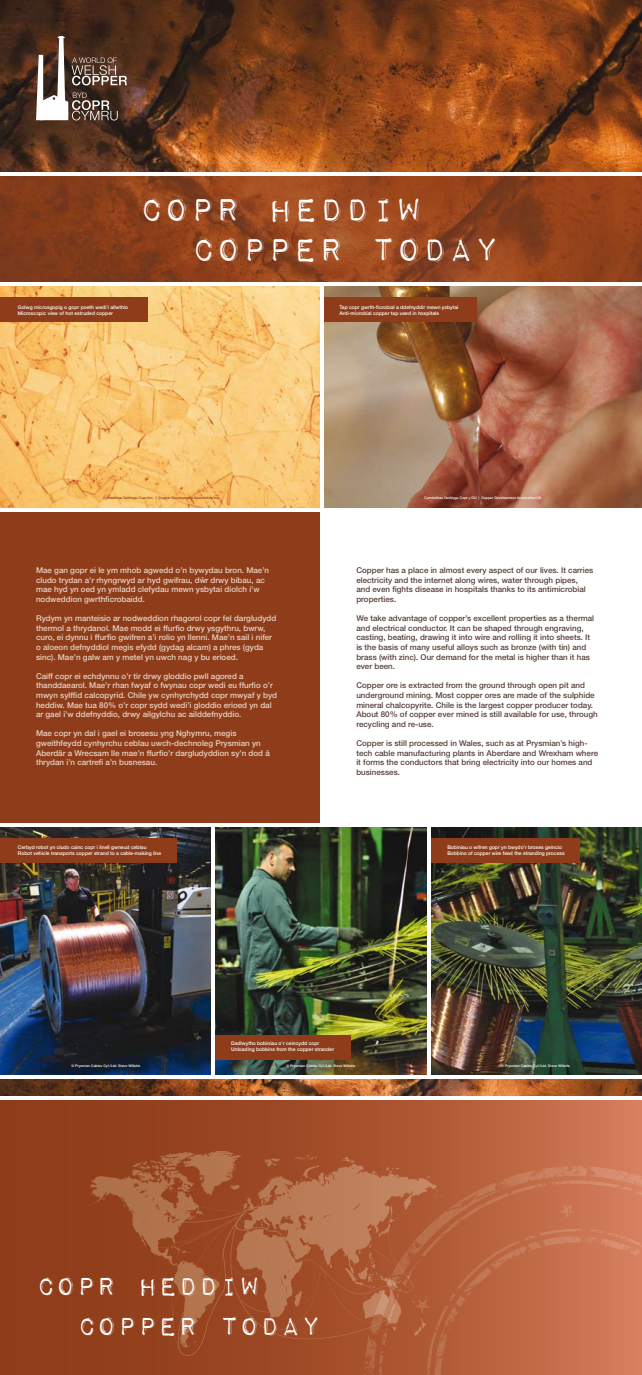
<style>
.page{position:relative;width:642px;height:1375px;background:#fff}
.page>*{position:absolute;margin:0;border:0;box-sizing:border-box;transform-origin:0 0}
.t1{font:43px/40px "Impact Label Reversed";color:#fff}
.t2{font:34px/40px "Impact Label Reversed";color:#fff}
.t3{font:500 8px/9.6px "Helvetica Neue LT";color:#573f39}
.t4{font:500 8px/9.6px "Helvetica Neue LT";color:#e7d3c3}
.t5{font:500 5px/6px "Helvetica Neue LT";color:#fff}
.t6{font:500 3.5px "Helvetica Neue LT";color:#fff}
.t7{font:500 3.5px "Helvetica Neue LT";color:#8e3c19}
</style>
<div class="page">
<img style="left:0;top:1px;width:641px;height:281px">
<img style="left:0;top:1079px;width:641px;height:17px">
<hr style="left:0;top:173px;width:641px;height:3px;background:#fff">
<svg style="left:36px;top:36px;width:91px;height:84px"></svg>
<svg style="left:0;top:1100px;width:641px;height:275px;background:#9e4b27"></svg>
<svg style="left:203px;top:1151px;width:19px;height:5px"></svg>
<div style="left:0;top:504px;width:321px;height:335px;background:#8e3c19"></div>
<img style="left:0;top:286px;width:641px;height:222px">
<hr style="left:0;top:508px;width:641px;height:3px;background:#fff">
<img style="left:0;top:826px;width:211px;height:249px">
<img style="left:431px;top:827px;width:210px;height:248px">
<img style="left:214px;top:826px;width:213px;height:249px">
<hr style="left:0;top:823px;width:641px;height:3px;background:#fff">
<div style="left:0;top:297px;width:147px;height:25px;background:#8e3c19"></div>
<div style="left:0;top:838px;width:177px;height:25px;background:#8e3c19"></div>
<div style="left:213px;top:1035px;width:137px;height:24px;background:#8e3c19"></div>
<div style="left:429px;top:838px;width:151px;height:25px;background:#8e3c19"></div>
<div style="left:321px;top:297px;width:155px;height:25px;background:#8e3c19"></div>
<hr style="left:320px;top:283px;width:3px;height:542px;background:#fff">
<hr style="left:427px;top:823px;width:3px;height:254px;background:#fff">
<hr style="left:211px;top:825px;width:3px;height:252px;background:#fff">
<svg style="left:139px;top:1164px;width:502px;height:211px;background:#b3623e"></svg>
<h1 class="t1" style="left:191px;top:191px;width:310px;text-indent:-52px">Copr heddiw<br>Copper today</h1>
<p class="t5" style="left:18px;top:304px;width:112px">Golwg microsgopig o gopr poeth wedi’i allwthio<br>Microscopic view of hot extruded copper</p>
<p class="t5" style="left:339px;top:304px;width:120px">Tap copr gwrth-ficrobial a ddefnyddir mewn ysbytai<br>Anti-microbial copper tap used in hospitals</p>
<p class="t7" style="left:103px;top:496px;width:118px">Cymdeithas Datblygu Copr Inc. | Copper Development Association Inc.</p>
<p class="t6" style="left:424px;top:496px;width:119px">Cymdeithas Datblygu Copr y DU | Copper Development Association UK</p>
<p class="t4" style="left:36px;top:565px;width:234px">Mae gan gopr ei le ym mhob agwedd o’n bywydau bron. Mae’n cludo trydan a’r rhyngrwyd ar hyd gwifrau, dwˆ r drwy bibau, ac mae hyd yn oed yn ymladd clefydau mewn ysbytai diolch i’w nodweddion gwrthficrobaidd.</p>
<p class="t4" style="left:36px;top:613px;width:242px">Rydym yn manteisio ar nodweddion rhagorol copr fel dargludydd thermol a thrydanol. Mae modd ei ffurfio drwy ysgythru, bwrw, curo, ei dynnu i ffurfio gwifren a’i rolio yn llenni. Mae’n sail i nifer o aloeon defnyddiol megis efydd (gydag alcam) a phres (gyda sinc). Mae’n galw am y metel yn uwch nag y bu erioed.</p>
<p class="t4" style="left:36px;top:671px;width:242px">Caiff copr ei echdynnu o’r tir drwy gloddio pwll agored a thanddaearol. Mae’r rhan fwyaf o fwynau copr wedi eu ffurfio o’r mwyn sylffid calcopyrid. Chile yw cynhyrchydd copr mwyaf y byd heddiw. Mae tua 80% o’r copr sydd wedi’i gloddio erioed yn dal ar gael i’w ddefnyddio, drwy ailgylchu ac ailddefnyddio.</p>
<p class="t4" style="left:36px;top:728px;width:235px">Mae copr yn dal i gael ei brosesu yng Nghymru, megis gweithfeydd cynhyrchu ceblau uwch-dechnoleg Prysmian yn Aberdâr a Wrecsam lle mae’n ffurfio’r dargludyddion sy’n dod â thrydan i’n cartrefi a’n busnesau.</p>
<p class="t5" style="left:18px;top:844px;width:145px">Cerbyd robot yn cludo cainc copr i linell gwneud ceblau<br>Robot vehicle transports copper strand to a cable-making line</p>
<p class="t3" style="left:356px;top:565px;width:238px">Copper has a place in almost every aspect of our lives. It carries electricity and the internet along wires, water through pipes, and even fights disease in hospitals thanks to its antimicrobial properties.</p>
<p class="t3" style="left:356px;top:613px;width:239px">We take advantage of copper’s excellent properties as a thermal and electrical conductor. It can be shaped through engraving, casting, beating, drawing it into wire and rolling it into sheets. It is the basis of many useful alloys such as bronze (with tin) and brass (with zinc). Our demand for the metal is higher than it has ever been.</p>
<p class="t3" style="left:356px;top:680px;width:243px">Copper ore is extracted from the ground through open pit and underground mining. Most copper ores are made of the sulphide mineral chalcopyrite. Chile is the largest copper producer today.<br>About 80% of copper ever mined is still available for use, through recycling and re-use.</p>
<p class="t3" style="left:356px;top:738px;width:243px">Copper is still processed in Wales, such as at Prysmian’s high&shy;tech cable manufacturing plants in Aberdare and Wrexham where it forms the conductors that bring electricity into our homes and businesses.</p>
<p class="t5" style="left:447px;top:844px;width:119px">Bobiniau o wifren gopr yn bwydo’r broses geincio<br>Bobbins of copper wire feed the stranding process</p>
<p class="t5" style="left:231px;top:1040px;width:104px">Dadlwytho bobiniau o’r ceincydd copr<br>Unloading bobbins from the copper strander</p>
<p class="t6" style="left:71px;top:1063px;width:70px">© Prysmian Cables Cyf./Ltd. Steve Willetts</p>
<p class="t6" style="left:286px;top:1063px;width:70px">© Prysmian Cables Cyf./Ltd. Steve Willetts</p>
<p class="t6" style="left:501px;top:1063px;width:70px">© Prysmian Cables Cyf./Ltd. Steve Willetts</p>
<h2 class="t2" style="left:77px;top:1268px;width:245px;text-indent:-41px">Copr heddiw<br>Copper today</h2>
</div>
